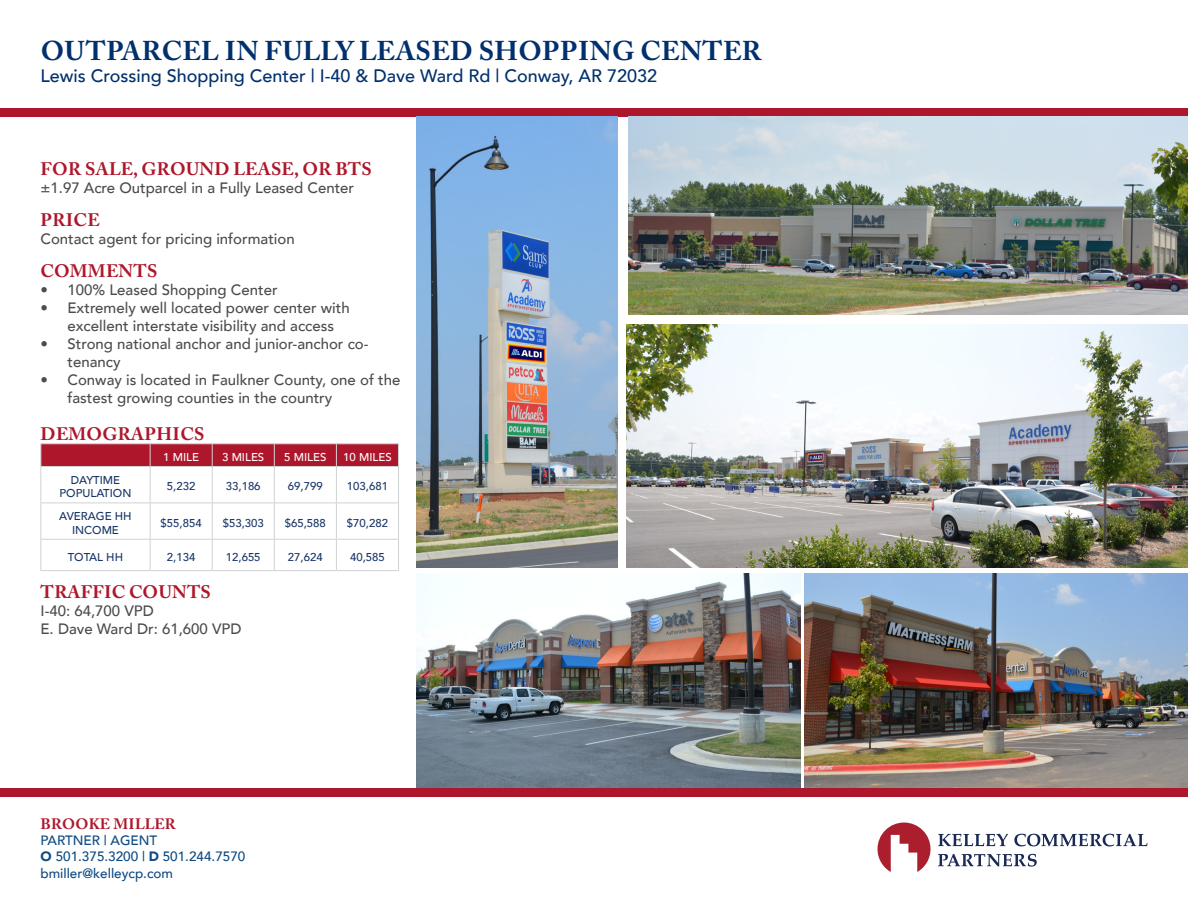
<style>
.page{position:relative;width:1188px;height:918px;background:#fff}
.page>*{position:absolute;margin:0;border:0;box-sizing:border-box;transform-origin:0 0}
.t1{font:700 27px "Adobe Caslon Pro";letter-spacing:.015em;color:#00306d}
.Subhead_-_Red{font:700 18px "Adobe Caslon Pro";letter-spacing:.015em;color:#ae172b}
.t2{font:500 18px "Avenir";color:#00306d}
.Body_-_Bullet_List{font:500 15px/18px "Avenir";color:#4b4c4d}
.Body_Copy{font:500 15px "Avenir";color:#4b4c4d}
.t3{font:700 15px "Adobe Caslon Pro";letter-spacing:.01em;color:#ae172b}
.t4{font:500 13.5px/16.2px "Avenir";color:#0d4a82}
.t5{font:500 11.4px/13.6px "Avenir";color:#183567;text-align:center}
.t6{font:500 11.4px "Avenir";color:#fff}
.s1{font-weight:900}
</style>
<div class="page">
<div style="left:0;top:108px;width:1188px;height:9px;background:#ae172b"></div>
<div style="left:0;top:788px;width:1188px;height:8px;background:#ae172b"></div>
<svg style="left:878px;top:823px;width:53px;height:49px"></svg>
<svg style="left:938px;top:834px;width:70px;height:12px"></svg>
<svg style="left:1014px;top:834px;width:134px;height:12px"></svg>
<svg style="left:938px;top:854px;width:99px;height:13px"></svg>
<hr style="left:40px;top:443px;width:110px;height:1px;background:#d1d2d4">
<hr style="left:150px;top:443px;width:62px;height:1px;background:#d1d2d4">
<hr style="left:212px;top:443px;width:62px;height:1px;background:#d1d2d4">
<hr style="left:274px;top:443px;width:62px;height:1px;background:#d1d2d4">
<hr style="left:336px;top:443px;width:63px;height:1px;background:#d1d2d4">
<svg style="left:40px;top:444px;width:359px;height:22px;background:#af1c30"></svg>
<hr style="left:40px;top:466px;width:110px;height:1px;background:#d1d2d4">
<hr style="left:40px;top:467px;width:1px;height:36px;background:#d1d2d4">
<hr style="left:150px;top:466px;width:62px;height:1px;background:#d1d2d4">
<hr style="left:150px;top:467px;width:1px;height:36px;background:#d1d2d4">
<hr style="left:212px;top:466px;width:62px;height:1px;background:#d1d2d4">
<hr style="left:212px;top:467px;width:1px;height:36px;background:#d1d2d4">
<hr style="left:274px;top:466px;width:62px;height:1px;background:#d1d2d4">
<hr style="left:274px;top:467px;width:1px;height:36px;background:#d1d2d4">
<hr style="left:336px;top:466px;width:63px;height:1px;background:#d1d2d4">
<hr style="left:336px;top:467px;width:1px;height:36px;background:#d1d2d4">
<hr style="left:398px;top:467px;width:1px;height:36px;background:#d1d2d4">
<hr style="left:40px;top:503px;width:110px;height:1px;background:#d1d2d4">
<hr style="left:40px;top:503px;width:1px;height:36px;background:#d1d2d4">
<hr style="left:150px;top:503px;width:62px;height:1px;background:#d1d2d4">
<hr style="left:150px;top:503px;width:1px;height:36px;background:#d1d2d4">
<hr style="left:212px;top:503px;width:62px;height:1px;background:#d1d2d4">
<hr style="left:212px;top:503px;width:1px;height:36px;background:#d1d2d4">
<hr style="left:274px;top:503px;width:62px;height:1px;background:#d1d2d4">
<hr style="left:274px;top:503px;width:1px;height:36px;background:#d1d2d4">
<hr style="left:336px;top:503px;width:63px;height:1px;background:#d1d2d4">
<hr style="left:336px;top:503px;width:1px;height:36px;background:#d1d2d4">
<hr style="left:398px;top:503px;width:1px;height:36px;background:#d1d2d4">
<hr style="left:40px;top:539px;width:110px;height:1px;background:#d1d2d4">
<hr style="left:40px;top:540px;width:1px;height:30px;background:#d1d2d4">
<hr style="left:150px;top:539px;width:62px;height:1px;background:#d1d2d4">
<hr style="left:150px;top:540px;width:1px;height:30px;background:#d1d2d4">
<hr style="left:212px;top:539px;width:62px;height:1px;background:#d1d2d4">
<hr style="left:212px;top:540px;width:1px;height:30px;background:#d1d2d4">
<hr style="left:274px;top:539px;width:62px;height:1px;background:#d1d2d4">
<hr style="left:274px;top:540px;width:1px;height:30px;background:#d1d2d4">
<hr style="left:336px;top:539px;width:63px;height:1px;background:#d1d2d4">
<hr style="left:336px;top:540px;width:1px;height:30px;background:#d1d2d4">
<hr style="left:398px;top:540px;width:1px;height:30px;background:#d1d2d4">
<hr style="left:40px;top:570px;width:110px;height:1px;background:#d1d2d4">
<hr style="left:150px;top:570px;width:62px;height:1px;background:#d1d2d4">
<hr style="left:212px;top:570px;width:62px;height:1px;background:#d1d2d4">
<hr style="left:274px;top:570px;width:62px;height:1px;background:#d1d2d4">
<hr style="left:336px;top:570px;width:63px;height:1px;background:#d1d2d4">
<img style="left:416px;top:117px;width:202px;height:450px">
<img style="left:628px;top:117px;width:560px;height:197px">
<img style="left:416px;top:574px;width:384px;height:214px">
<img style="left:627px;top:324px;width:561px;height:243px">
<img style="left:804px;top:574px;width:384px;height:214px">
<h1 class="t1" style="left:41px;top:35px;width:723px">OUTPARCEL IN FULLY LEASED SHOPPING CENTER</h1>
<p class="t2" style="left:40px;top:60px;width:618px">Lewis Crossing Shopping Center | I-40 &amp; Dave Ward Rd | Conway, AR 72032</p>
<p class="Subhead_-_Red" style="left:41px;top:158px;width:333px">FOR SALE, GROUND LEASE, OR BTS</p>
<p class="Body_Copy" style="left:40px;top:175px;width:315px">±1.97 Acre Outparcel in a Fully Leased Center</p>
<p class="Subhead_-_Red" style="left:41px;top:209px;width:61px">PRICE</p>
<p class="Body_Copy" style="left:40px;top:226px;width:256px">Contact agent for pricing information</p>
<p class="Subhead_-_Red" style="left:41px;top:260px;width:118px">COMMENTS</p>
<p class="Body_-_Bullet_List" style="left:40px;top:280px;width:239px">• 100% Leased Shopping Center</p>
<p class="Body_-_Bullet_List" style="left:68px;top:298px;width:284px;text-indent:-27px">• Extremely well located power center with excellent interstate visibility and access</p>
<p class="Body_-_Bullet_List" style="left:68px;top:334px;width:303px;text-indent:-27px">• Strong national anchor and junior-anchor co&shy;tenancy</p>
<p class="Body_-_Bullet_List" style="left:68px;top:370px;width:334px;text-indent:-27px">• Conway is located in Faulkner County, one of the fastest growing counties in the country</p>
<p class="Subhead_-_Red" style="left:41px;top:423px;width:165px">DEMOGRAPHICS</p>
<p class="t6" style="left:163px;top:447px;width:37px">1 MILE</p>
<p class="t6" style="left:222px;top:447px;width:44px">3 MILES</p>
<p class="t6" style="left:284px;top:447px;width:44px">5 MILES</p>
<p class="t6" style="left:343px;top:447px;width:50px">10 MILES</p>
<p class="t5" style="left:71px;top:472px;width:51px">DAYTIME</p>
<p class="t5" style="left:59px;top:486px;width:73px">POPULATION</p>
<p class="t5" style="left:167px;top:479px;width:30px">5,232</p>
<p class="t5" style="left:226px;top:479px;width:36px">33,186</p>
<p class="t5" style="left:288px;top:479px;width:36px">69,799</p>
<p class="t5" style="left:347px;top:479px;width:43px">103,681</p>
<p class="t5" style="left:59px;top:509px;width:74px">AVERAGE HH<br>INCOME</p>
<p class="t5" style="left:161px;top:515px;width:43px">$55,854</p>
<p class="t5" style="left:223px;top:515px;width:43px">$53,303</p>
<p class="t5" style="left:285px;top:515px;width:43px">$65,588</p>
<p class="t5" style="left:347px;top:515px;width:43px">$70,282</p>
<p class="t5" style="left:68px;top:549px;width:57px">TOTAL HH</p>
<p class="t5" style="left:167px;top:549px;width:30px">2,134</p>
<p class="t5" style="left:226px;top:549px;width:36px">12,655</p>
<p class="t5" style="left:288px;top:549px;width:36px">27,624</p>
<p class="t5" style="left:350px;top:549px;width:36px">40,585</p>
<p class="Subhead_-_Red" style="left:41px;top:582px;width:172px">TRAFFIC COUNTS</p>
<p class="Body_Copy" style="left:40px;top:598px;width:115px">I-40: 64,700 VPD</p>
<p class="Body_Copy" style="left:40px;top:616px;width:203px">E. Dave Ward Dr: 61,600 VPD</p>
<p class="t3" style="left:41px;top:815px;width:137px">BROOKE MILLER</p>
<p class="t4" style="left:40px;top:832px;width:206px">PARTNER | AGENT<br><span class="s1">O</span> 501.375.3200 | <span class="s1">D</span> 501.244.7570 bmiller@kelleycp.com</p>
</div>
